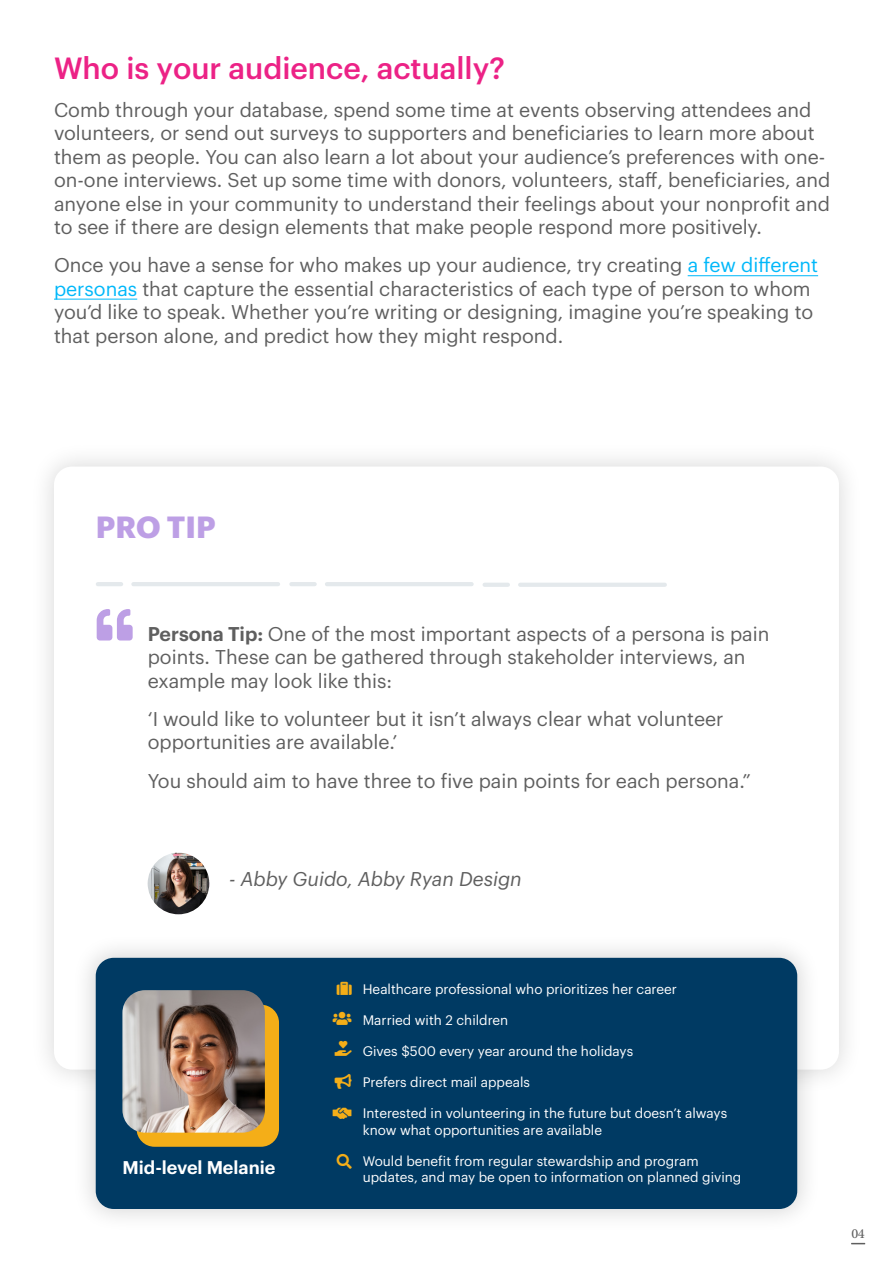
<style>
.page{position:relative;width:893px;height:1263px;background:#fff}
.page>*{position:absolute;margin:0;border:0;box-sizing:border-box;transform-origin:0 0}
.t1{font:500 30px "Graphik";color:#ec2286}
.t2{font:700 30px "Graphik";letter-spacing:.005em;color:#bd9fe5}
.t3{font:19.5px/23.4px "Graphik";color:#5f5f5f}
.t4{font:italic 19.5px "Graphik";color:#5f5f5f}
.t5{font:19.5px "Adobe Arabic";color:#5f5f5f}
.t6{font:600 18px "Graphik";color:#fff}
.t7{font:13.5px/16.2px "Graphik";color:#fff}
.s1{color:#00b8fa}
.s2{font-weight:600}
</style>
<div class="page">
<hr style="left:54px;top:299px;width:83px;height:1px;background:#00b8fa">
<hr style="left:688px;top:275px;width:130px;height:1px;background:#00b8fa">
<div style="left:29px;top:441px;width:835px;height:653px;background:#000;opacity:.15"></div>
<div style="left:54px;top:467px;width:785px;height:603px;background:#fff;border-radius:18px"></div>
<div style="left:71px;top:933px;width:751px;height:300px;background:#000;opacity:.15"></div>
<div style="left:96px;top:958px;width:701px;height:251px;background:#003a63;border-radius:18px"></div>
<img style="left:148px;top:853px;width:61px;height:61px;border-radius:31px">
<hr style="left:98px;top:582px;width:23px;height:4px;background:#e4e9ec">
<hr style="left:133px;top:582px;width:145px;height:4px;background:#e4e9ec">
<hr style="left:291px;top:582px;width:24px;height:4px;background:#e4e9ec">
<hr style="left:327px;top:582px;width:145px;height:4px;background:#e4e9ec">
<svg style="left:97px;top:609px;width:36px;height:31px"></svg>
<hr style="left:485px;top:583px;width:23px;height:4px;background:#e4e9ec">
<hr style="left:520px;top:583px;width:145px;height:4px;background:#e4e9ec">
<div style="left:137px;top:1005px;width:142px;height:142px;background:#f4ae18;border-radius:18px"></div>
<svg style="left:851px;top:1243px;width:14px;height:1px"></svg>
<img style="left:122px;top:990px;width:143px;height:143px">
<h1 class="t1" style="left:54px;top:45px;width:452px">Who is your audience, actually?</h1>
<p class="t3" style="left:54px;top:97px;width:778px">Comb through your database, spend some time at events observing attendees and volunteers, or send out surveys to supporters and beneficiaries to learn more about them as people. You can also learn a lot about your audience’s preferences with one&shy;on-one interviews. Set up some time with donors, volunteers, staff, beneficiaries, and anyone else in your community to understand their feelings about your nonprofit and to see if there are design elements that make people respond more positively.</p>
<p class="t3" style="left:54px;top:252px;width:766px">Once you have a sense for who makes up your audience, try creating <span class="s1">a few different personas</span> that capture the essential characteristics of each type of person to whom you’d like to speak. Whether you’re writing or designing, imagine you’re speaking to that person alone, and predict how they might respond.</p>
<h1 class="t2" style="left:96px;top:504px;width:121px">PRO TIP</h1>
<p class="t3" style="left:148px;top:620px;width:623px"><span class="s2">Persona Tip:</span> One of the most important aspects of a persona is pain points. These can be gathered through stakeholder interviews, an example may look like this:</p>
<p class="t3" style="left:148px;top:706px;width:577px">‘I would like to volunteer but it isn’t always clear what volunteer opportunities are available.’</p>
<p class="t3" style="left:148px;top:767px;width:605px">You should aim to have three to five pain points for each persona.”</p>
<p class="t4" style="left:229px;top:864px;width:294px">- Abby Guido, Abby Ryan Design</p>
<p class="t6" style="left:122px;top:1153px;width:155px">Mid-level Melanie</p>
<p class="t7" style="left:363px;top:979px;width:316px">Healthcare professional who prioritizes her career</p>
<p class="t7" style="left:363px;top:1011px;width:147px">Married with 2 children</p>
<p class="t7" style="left:363px;top:1042px;width:272px">Gives $500 every year around the holidays</p>
<p class="t7" style="left:363px;top:1073px;width:169px">Prefers direct mail appeals</p>
<p class="t7" style="left:363px;top:1104px;width:366px">Interested in volunteering in the future but doesn’t always know what opportunities are available</p>
<p class="t7" style="left:363px;top:1152px;width:380px">Would benefit from regular stewardship and program updates, and may be open to information on planned giving</p>
<p class="t5" style="left:851px;top:1220px;width:15px">04</p>
</div>
